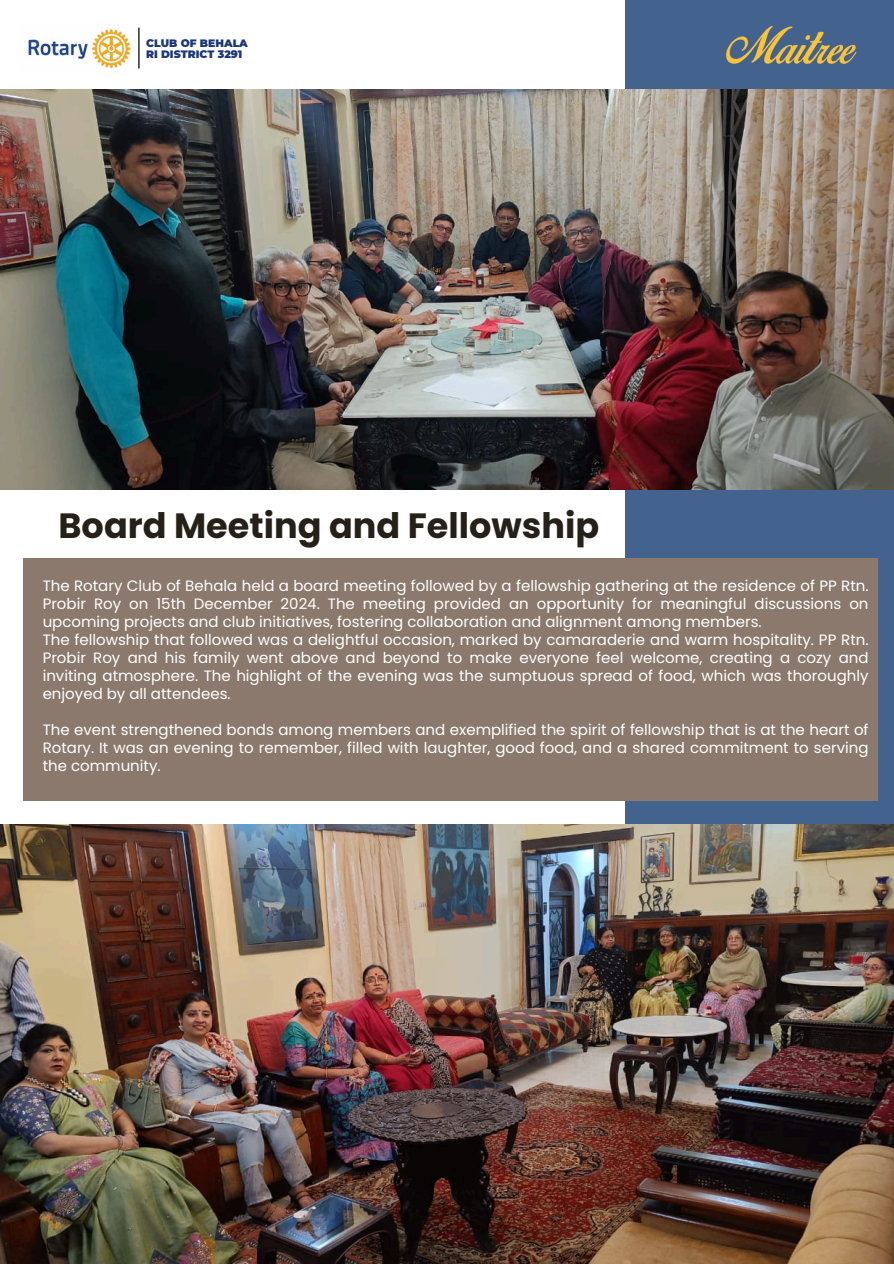
<style>
.page{position:relative;width:894px;height:1264px;background:#fff}
.page>*{position:absolute;margin:0;border:0;box-sizing:border-box;transform-origin:0 0}
.t1{font:700 35.1px "Poppins";color:#252118}
.t2{font:15px/18px "Poppins";color:#fff;text-align:justify}
.t3{font:900 10.65px/10.5px "Montserrat";color:#1c387c}
</style>
<div class="page">
<div style="left:625px;top:0;width:268px;height:1263px;background:#43628e"></div>
<div style="left:23px;top:558px;width:854px;height:242px;background:#8b796d"></div>
<img style="left:0;top:89px;width:893px;height:400px">
<img style="left:28px;top:27px;width:111px;height:42px">
<hr style="left:138px;top:28px;width:1px;height:40px;background:#000">
<img style="left:726px;top:26px;width:131px;height:38px">
<img style="left:0;top:824px;width:893px;height:439px">
<p class="t3" style="left:146px;top:38px;width:103px">CLUB OF BEHALA<br>RI DISTRICT 3291</p>
<p class="t1" style="left:58px;top:501px;width:542px">Board Meeting and Fellowship</p>
<p class="t2" style="left:43px;top:577px;width:827px">The Rotary Club of Behala held a board meeting followed by a fellowship gathering at the residence of PP Rtn.<br>Probir Roy on 15th December 2024. The meeting provided an opportunity for meaningful discussions on upcoming projects and club initiatives, fostering collaboration and alignment among members.</p>
<p class="t2" style="left:43px;top:631px;width:827px">The fellowship that followed was a delightful occasion, marked by camaraderie and warm hospitality. PP Rtn.<br>Probir Roy and his family went above and beyond to make everyone feel welcome, creating a cozy and inviting atmosphere. The highlight of the evening was the sumptuous spread of food, which was thoroughly enjoyed by all attendees.</p>
<h1 class="t2" style="left:43px;top:721px;width:827px">The event strengthened bonds among members and exemplified the spirit of fellowship that is at the heart of Rotary. It was an evening to remember, filled with laughter, good food, and a shared commitment to serving the community.</h1>
</div>
